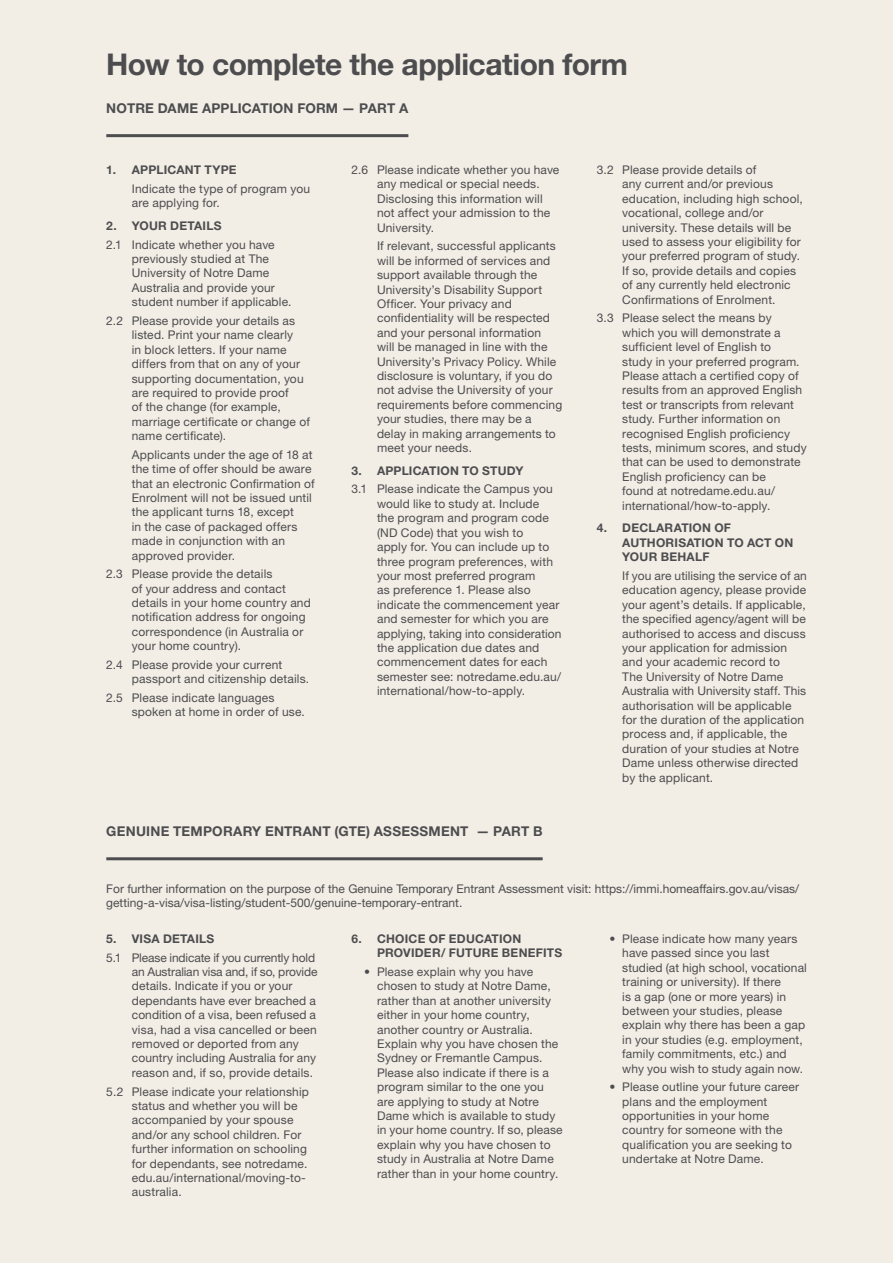
<style>
.page{position:relative;width:893px;height:1263px;background:#f2ede5}
.page>*{position:absolute;margin:0;border:0;box-sizing:border-box;transform-origin:0 0}
.t1{font:700 30px "Helvetica Neue LT Std";letter-spacing:-.015em;color:#4d4d4f}
.t2{font:700 13.5px "Helvetica Neue LT Std";letter-spacing:.015em;color:#4d4d4f}
.t3{font:12px/14.4px "Helvetica Neue LT Std";letter-spacing:.01em;color:#4d4d4f}
.t4{font:700 12px/14.4px "Helvetica Neue LT Std";letter-spacing:.02em;color:#4d4d4f}
</style>
<div class="page">
<hr style="left:106px;top:134px;width:302px;height:3px;background:#4d4d4f">
<hr style="left:106px;top:857px;width:437px;height:3px;background:#4d4d4f">
<h1 class="t1" style="left:106px;top:46px;width:523px">How to complete the application form</h1>
<p class="t2" style="left:106px;top:100px;width:304px">NOTRE DAME APPLICATION FORM — PART A</p>
<p class="t4" style="left:106px;top:162px;width:132px">1. APPLICANT TYPE</p>
<p class="t3" style="left:132px;top:181px;width:180px">Indicate the type of program you are applying for.</p>
<p class="t4" style="left:106px;top:218px;width:117px">2. YOUR DETAILS</p>
<p class="t3" style="left:132px;top:237px;width:161px;text-indent:-26px">2.1 Indicate whether you have previously studied at The<br>University of Notre Dame<br>Australia and provide your student number if applicable.</p>
<p class="t3" style="left:132px;top:313px;width:180px;text-indent:-26px">2.2 Please provide your details as listed. Print your name clearly<br>in block letters. If your name differs from that on any of your supporting documentation, you are required to provide proof<br>of the change (for example, marriage certificate or change of name certificate).</p>
<p class="t3" style="left:132px;top:447px;width:184px">Applicants under the age of 18 at the time of offer should be aware that an electronic Confirmation of<br>Enrolment will not be issued until the applicant turns 18, except<br>in the case of packaged offers made in conjunction with an approved provider.</p>
<p class="t3" style="left:132px;top:567px;width:181px;text-indent:-26px">2.3 Please provide the details<br>of your address and contact details in your home country and notification address for ongoing correspondence (in Australia or your home country).</p>
<p class="t3" style="left:132px;top:657px;width:179px;text-indent:-26px">2.4 Please provide your current passport and citizenship details.</p>
<p class="t3" style="left:132px;top:690px;width:175px;text-indent:-26px">2.5 Please indicate languages spoken at home in order of use.</p>
<p class="t3" style="left:377px;top:162px;width:184px;text-indent:-26px">2.6 Please indicate whether you have any medical or special needs.<br>Disclosing this information will not affect your admission to the<br>University.</p>
<p class="t3" style="left:377px;top:239px;width:187px">If relevant, successful applicants will be informed of services and support available through the<br>University’s Disability Support<br>Officer. Your privacy and confidentiality will be respected and your personal information<br>will be managed in line with the<br>University’s Privacy Policy. While disclosure is voluntary, if you do not advise the University of your requirements before commencing your studies, there may be a delay in making arrangements to meet your needs.</p>
<p class="t4" style="left:351px;top:463px;width:174px">3. APPLICATION TO STUDY</p>
<p class="t3" style="left:377px;top:482px;width:186px;text-indent:-26px">3.1 Please indicate the Campus you would like to study at. Include<br>the program and program code (ND Code) that you wish to<br>apply for. You can include up to three program preferences, with your most preferred program<br>as preference 1. Please also indicate the commencement year and semester for which you are applying, taking into consideration the application due dates and commencement dates for each semester see: notredame.edu.au/ international/how-to-apply.</p>
<p class="t2" style="left:106px;top:823px;width:438px">GENUINE TEMPORARY ENTRANT (GTE) ASSESSMENT — PART B</p>
<p class="t3" style="left:622px;top:162px;width:182px;text-indent:-26px">3.2 Please provide details of<br>any current and/or previous education, including high school, vocational, college and/or university. These details will be used to assess your eligibility for your preferred program of study.<br>If so, provide details and copies of any currently held electronic<br>Confirmations of Enrolment.</p>
<p class="t3" style="left:622px;top:311px;width:186px;text-indent:-26px">3.3 Please select the means by which you will demonstrate a sufficient level of English to<br>study in your preferred program.<br>Please attach a certified copy of results from an approved English test or transcripts from relevant study. Further information on recognised English proficiency tests, minimum scores, and study that can be used to demonstrate<br>English proficiency can be<br>found at notredame.edu.au/ international/how-to-apply.</p>
<p class="t4" style="left:622px;top:521px;width:173px;text-indent:-26px">4. DECLARATION OF<br>AUTHORISATION TO ACT ON<br>YOUR BEHALF</p>
<p class="t3" style="left:622px;top:568px;width:186px">If you are utilising the service of an education agency, please provide your agent’s details. If applicable, the specified agency/agent will be authorised to access and discuss your application for admission and your academic record to<br>The University of Notre Dame<br>Australia with University staff. This authorisation will be applicable for the duration of the application process and, if applicable, the duration of your studies at Notre<br>Dame unless otherwise directed by the applicant.</p>
<p class="t3" style="left:106px;top:881px;width:694px">For further information on the purpose of the Genuine Temporary Entrant Assessment visit: https://immi.homeaffairs.gov.au/visas/ getting-a-visa/visa-listing/student-500/genuine-temporary-entrant.</p>
<p class="t4" style="left:106px;top:931px;width:110px">5. VISA DETAILS</p>
<p class="t3" style="left:132px;top:950px;width:187px;text-indent:-26px">5.1 Please indicate if you currently hold an Australian visa and, if so, provide details. Indicate if you or your dependants have ever breached a condition of a visa, been refused a visa, had a visa cancelled or been removed or deported from any country including Australia for any reason and, if so, provide details.</p>
<p class="t3" style="left:132px;top:1084px;width:179px;text-indent:-26px">5.2 Please indicate your relationship status and whether you will be accompanied by your spouse and/or any school children. For further information on schooling for dependants, see notredame. edu.au/international/moving-to&shy;australia.</p>
<p class="t4" style="left:377px;top:931px;width:187px;text-indent:-26px">6. CHOICE OF EDUCATION<br>PROVIDER/ FUTURE BENEFITS</p>
<p class="t3" style="left:377px;top:964px;width:187px;text-indent:-13px">• Please explain why you have chosen to study at Notre Dame, rather than at another university either in your home country, another country or Australia.<br>Explain why you have chosen the<br>Sydney or Fremantle Campus.<br>Please also indicate if there is a program similar to the one you are applying to study at Notre<br>Dame which is available to study in your home country. If so, please explain why you have chosen to study in Australia at Notre Dame rather than in your home country.</p>
<p class="t3" style="left:622px;top:931px;width:186px;text-indent:-13px">• Please indicate how many years have passed since you last studied (at high school, vocational training or university). If there<br>is a gap (one or more years) in between your studies, please explain why there has been a gap in your studies (e.g. employment, family commitments, etc.) and why you wish to study again now.</p>
<p class="t3" style="left:622px;top:1080px;width:178px;text-indent:-13px">• Please outline your future career plans and the employment opportunities in your home country for someone with the qualification you are seeking to undertake at Notre Dame.</p>
</div>
